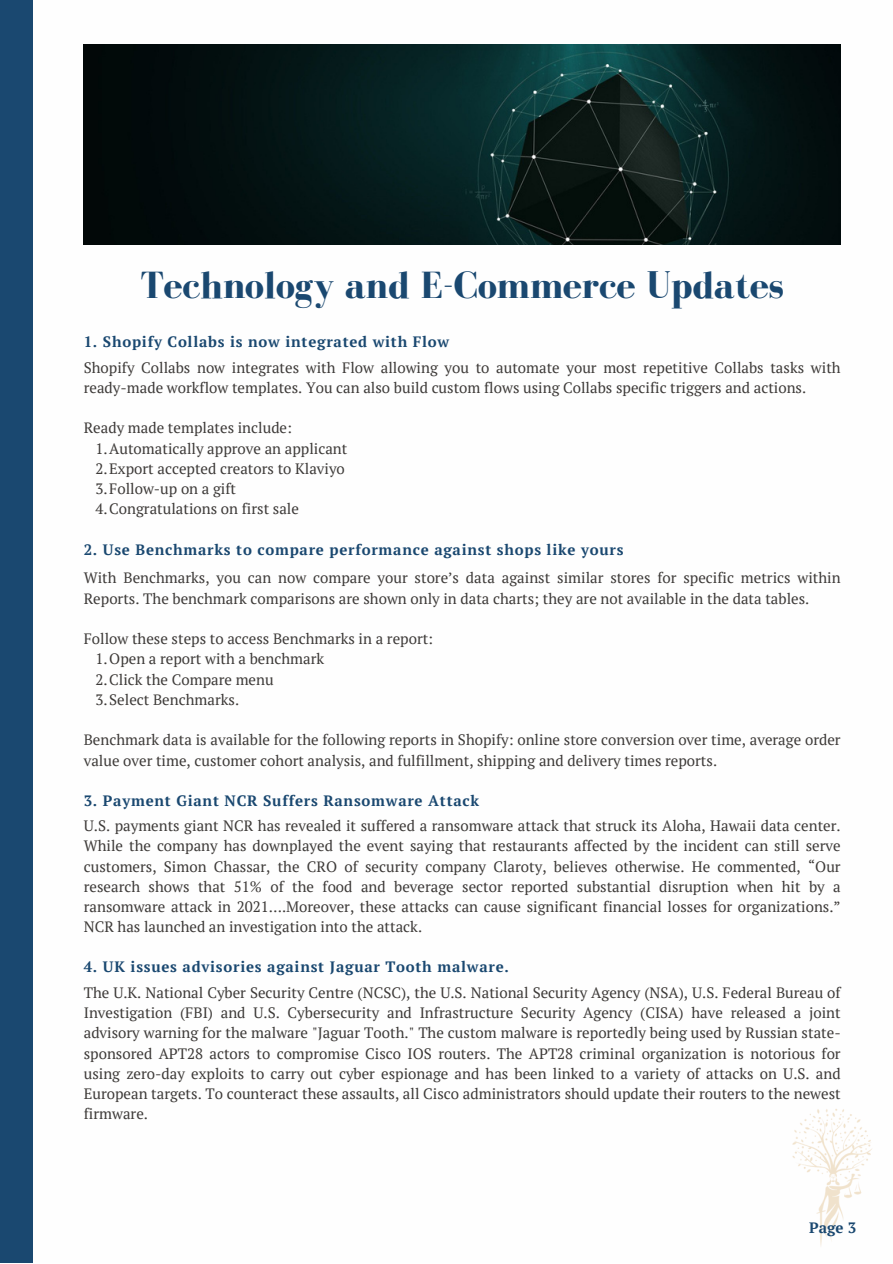
<style>
.page{position:relative;width:893px;height:1264px;background:#fff}
.page>*{position:absolute;margin:0;border:0;box-sizing:border-box;transform-origin:0 0}
.t1{font:700 39px "Bodoni FLF";color:#1a4870}
.t2{font:15px/20.2px "PT Serif";color:#3d3a38}
.t3{font:700 15px "PT Serif";letter-spacing:.05em;color:#1a4870}
</style>
<div class="page">
<div style="left:0;top:0;width:33px;height:1262px;background:#1a4870"></div>
<img style="left:84px;top:44px;width:756px;height:200px">
<img style="left:792px;top:1109px;width:80px;height:137px">
<p class="t1" style="left:140px;top:264px;width:645px">Technology and E-Commerce Updates</p>
<p class="t3" style="left:84px;top:331px;width:367px">1. Shopify Collabs is now integrated with Flow</p>
<p class="t2" style="left:84px;top:357px;width:758px">Shopify Collabs now integrates with Flow allowing you to automate your most repetitive Collabs tasks with ready-made workflow templates. You can also build custom flows using Collabs specific triggers and actions.</p>
<p class="t2" style="left:84px;top:417px;width:210px">Ready made templates include:</p>
<p class="t2" style="left:96px;top:438px;width:253px">1.Automatically approve an applicant</p>
<p class="t2" style="left:96px;top:458px;width:251px">2.Export accepted creators to Klaviyo</p>
<p class="t2" style="left:96px;top:478px;width:142px">3.Follow-up on a gift</p>
<p class="t2" style="left:96px;top:498px;width:205px">4.Congratulations on first sale</p>
<p class="t3" style="left:84px;top:540px;width:541px">2. Use Benchmarks to compare performance against shops like yours</p>
<p class="t2" style="left:84px;top:567px;width:758px">With Benchmarks, you can now compare your store’s data against similar stores for specific metrics within<br>Reports. The benchmark comparisons are shown only in data charts; they are not available in the data tables.</p>
<p class="t2" style="left:84px;top:628px;width:351px">Follow these steps to access Benchmarks in a report:</p>
<p class="t2" style="left:96px;top:648px;width:230px">1.Open a report with a benchmark</p>
<p class="t2" style="left:96px;top:669px;width:180px">2.Click the Compare menu</p>
<p class="t2" style="left:96px;top:689px;width:145px">3.Select Benchmarks.</p>
<p class="t2" style="left:84px;top:729px;width:758px">Benchmark data is available for the following reports in Shopify: online store conversion over time, average order value over time, customer cohort analysis, and fulfillment, shipping and delivery times reports.</p>
<p class="t3" style="left:84px;top:790px;width:397px">3. Payment Giant NCR Suffers Ransomware Attack</p>
<p class="t2" style="left:84px;top:815px;width:758px;text-align:justify">U.S. payments giant NCR has revealed it suffered a ransomware attack that struck its Aloha, Hawaii data center.<br>While the company has downplayed the event saying that restaurants affected by the incident can still serve customers, Simon Chassar, the CRO of security company Claroty, believes otherwise. He commented, “Our research shows that 51% of the food and beverage sector reported substantial disruption when hit by a ransomware attack in 2021….Moreover, these attacks can cause significant financial losses for organizations.” NCR has launched an investigation into the attack.</p>
<p class="t3" style="left:84px;top:956px;width:426px">4. UK issues advisories against Jaguar Tooth malware.</p>
<p class="t2" style="left:84px;top:982px;width:758px;text-align:justify">The U.K. National Cyber Security Centre (NCSC), the U.S. National Security Agency (NSA), U.S. Federal Bureau of Investigation (FBI) and U.S. Cybersecurity and Infrastructure Security Agency (CISA) have released a joint advisory warning for the malware "Jaguar Tooth." The custom malware is reportedly being used by Russian state&shy;sponsored APT28 actors to compromise Cisco IOS routers. The APT28 criminal organization is notorious for using zero-day exploits to carry out cyber espionage and has been linked to a variety of attacks on U.S. and European targets. To counteract these assaults, all Cisco administrators should update their routers to the newest firmware.</p>
<p class="t3" style="left:809px;top:1216px;width:48px">Page 3</p>
</div>
